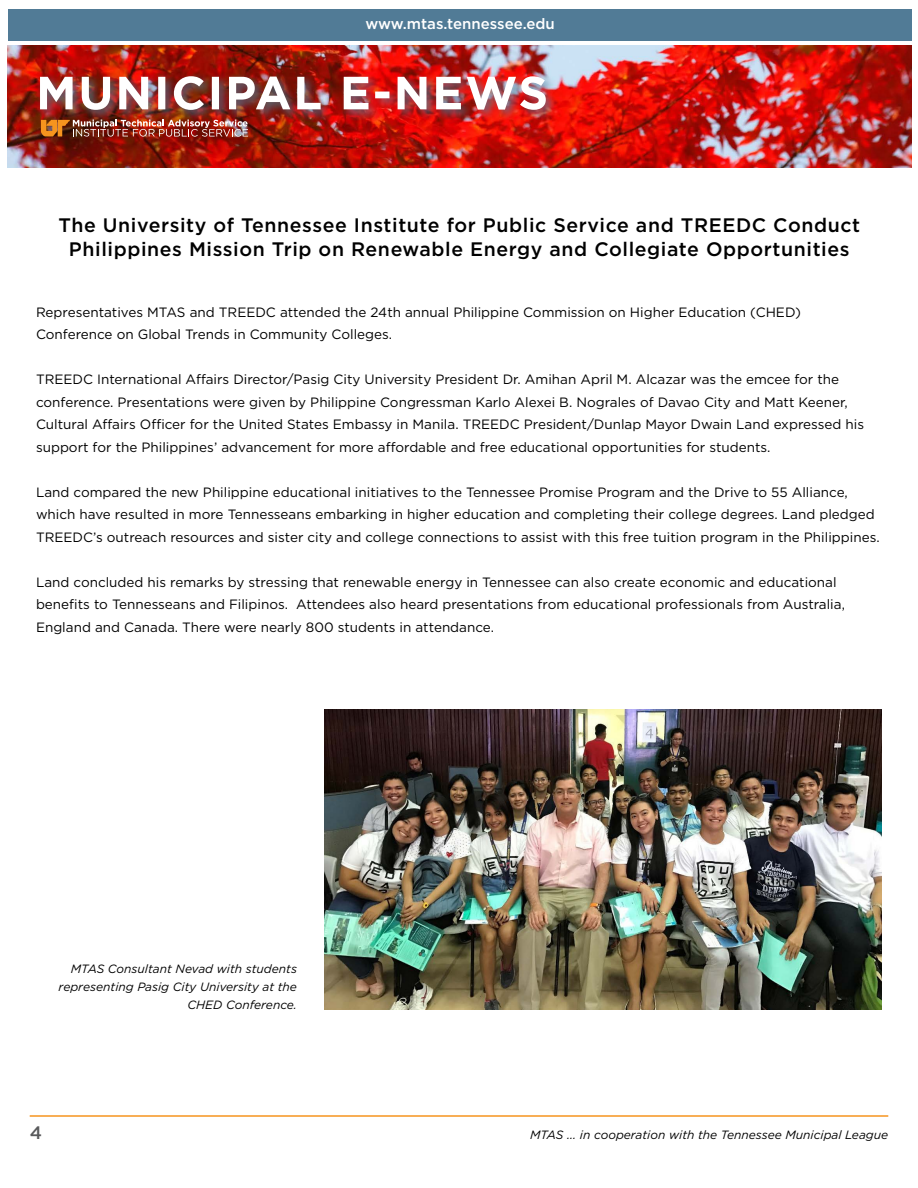
<style>
.page{position:relative;width:918px;height:1188px;background:#fff}
.page>*{position:absolute;margin:0;border:0;box-sizing:border-box;transform-origin:0 0}
.t1{font:500 19.5px/23.4px "Gotham";letter-spacing:.03em;color:#000;text-align:center}
.t2{font:500 18px "Gotham";color:#58595b}
.t3{font:500 15px "Gotham";color:#fff}
.t4{font:13.5px/22.5px "Gotham";color:#000}
.t5{font:italic 12px/18px "Gotham";color:#000;text-align:right}
</style>
<div class="page">
<hr style="left:30px;top:1115px;width:858px;height:2px;background:#f7941e">
<div style="left:8px;top:9px;width:904px;height:31px;background:#517b96"></div>
<img style="left:8px;top:45px;width:904px;height:122px">
<div style="left:36px;top:72px;width:522px;height:50px;background:#517b96;opacity:.75"></div>
<img style="left:40px;top:76px;width:506px;height:34px">
<img style="left:32px;top:110px;width:247px;height:58px">
<img style="left:41px;top:120px;width:207px;height:17px">
<img style="left:324px;top:710px;width:558px;height:299px">
<p class="t3" style="left:365px;top:14px;width:191px">www.mtas.tennessee.edu</p>
<h1 class="t1" style="left:58px;top:213px;width:803px">The University of Tennessee Institute for Public Service and TREEDC Conduct<br>Philippines Mission Trip on Renewable Energy and Collegiate Opportunities</h1>
<p class="t4" style="left:36px;top:300px;width:767px">Representatives MTAS and TREEDC attended the 24th annual Philippine Commission on Higher Education (CHED)<br>Conference on Global Trends in Community Colleges.</p>
<p class="t4" style="left:36px;top:368px;width:830px">TREEDC International Affairs Director/Pasig City University President Dr. Amihan April M. Alcazar was the emcee for the conference. Presentations were given by Philippine Congressman Karlo Alexei B. Nograles of Davao City and Matt Keener, Cultural Affairs Officer for the United States Embassy in Manila. TREEDC President/Dunlap Mayor Dwain Land expressed his support for the Philippines’ advancement for more affordable and free educational opportunities for students.</p>
<p class="t4" style="left:36px;top:480px;width:845px">Land compared the new Philippine educational initiatives to the Tennessee Promise Program and the Drive to 55 Alliance, which have resulted in more Tennesseans embarking in higher education and completing their college degrees. Land pledged<br>TREEDC’s outreach resources and sister city and college connections to assist with this free tuition program in the Philippines.</p>
<p class="t4" style="left:36px;top:571px;width:810px">Land concluded his remarks by stressing that renewable energy in Tennessee can also create economic and educational benefits to Tennesseans and Filipinos. Attendees also heard presentations from educational professionals from Australia,<br>England and Canada. There were nearly 800 students in attendance.</p>
<p class="t5" style="left:59px;top:960px;width:240px">MTAS Consultant Nevad with students representing Pasig City University at the<br>CHED Conference.</p>
<h2 class="t2" style="left:30px;top:1121px;width:14px">4</h2>
<p class="t5" style="left:530px;top:1126px;width:360px">MTAS ... in cooperation with the Tennessee Municipal League</p>
</div>
